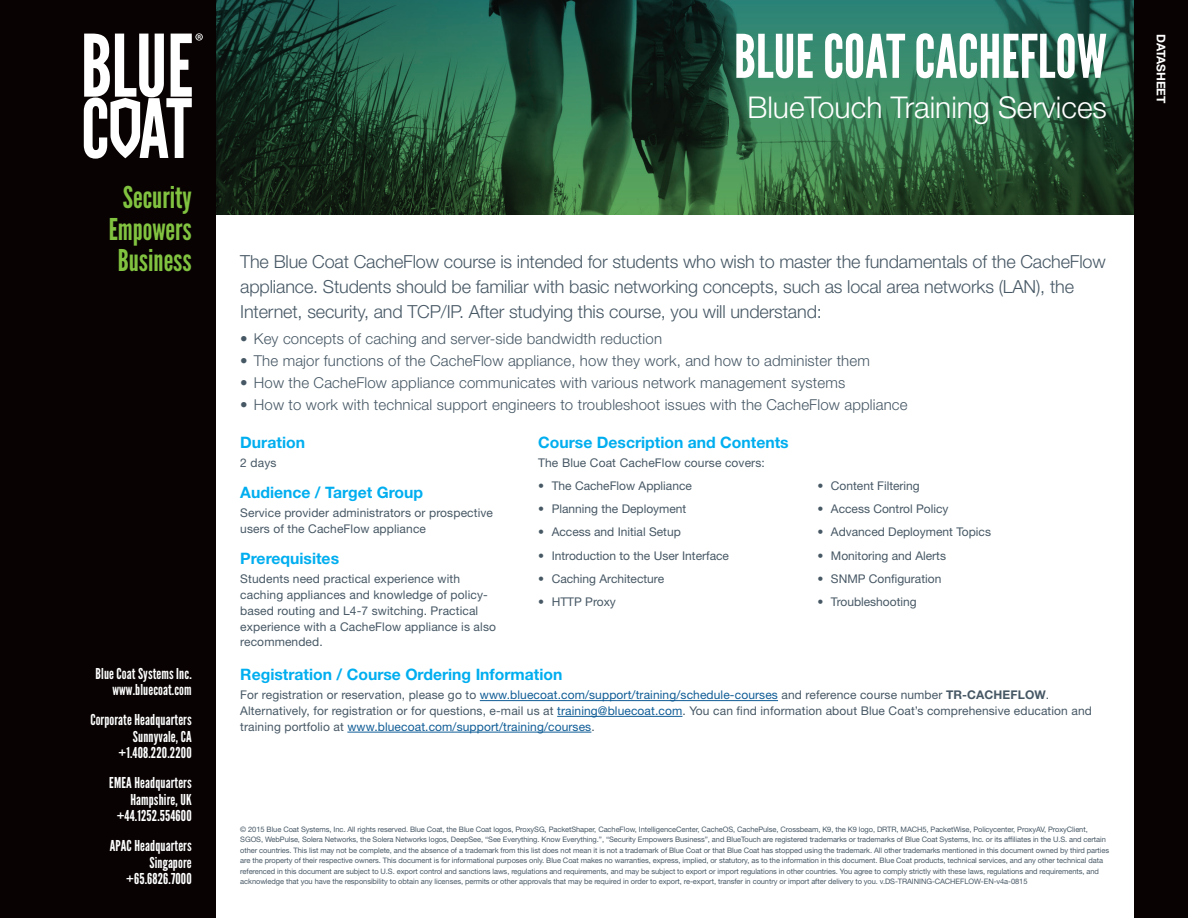
<style>
.page{position:relative;width:1188px;height:918px;background:#fff}
.page>*{position:absolute;margin:0;border:0;box-sizing:border-box;transform-origin:0 0}
.t1{font:60px "League Gothic";color:#fff}
.t2{font:300 30px "Helvetica Neue LT Std";color:#fff}
.t3{font:30px/31.5px "League Gothic";color:#81c340;text-align:center}
.t4{font:300 18px/24.8px "Helvetica Neue LT Std";letter-spacing:-.01em;color:#475865}
.t5{font:700 15.75px "Helvetica Neue LT Std";color:#00aeef}
.t6{font:300 15px "Helvetica Neue LT Std";letter-spacing:.01em;color:#475865}
.t7{font:15px/16.5px "League Gothic";letter-spacing:.01em;color:#fff;text-align:right}
.t8{font:12px/15.8px "Helvetica Neue LT Std";letter-spacing:.01em;color:#475865}
.t9{font:700 12px "Helvetica Neue LT Std";letter-spacing:-.01em;color:#fff}
.t10{font:7.5px/10.5px "Helvetica Neue LT Std";letter-spacing:-.01em;color:#475865}
.s1{color:#105d96}
.s2{font-weight:700}
</style>
<div class="page">
<img style="left:216px;top:0;width:918px;height:215px">
<div style="left:0;top:0;width:216px;height:918px;background:#080302"></div>
<div style="left:1134px;top:0;width:54px;height:918px;background:#080302"></div>
<svg style="left:84px;top:33px;width:119px;height:126px"></svg>
<hr style="left:480px;top:700px;width:298px;height:1px;background:#105d96">
<hr style="left:557px;top:716px;width:125px;height:1px;background:#105d96">
<hr style="left:347px;top:732px;width:244px;height:1px;background:#105d96">
<h2 class="t3" style="left:109px;top:182px;width:84px">Security<br>Empowers<br>Business</h2>
<h3 class="t7" style="left:96px;top:665px;width:98px">Blue Coat Systems Inc. www.bluecoat.com</h3>
<h3 class="t7" style="left:90px;top:712px;width:103px">Corporate Headquarters<br>Sunnyvale, CA +1.408.220.2200</h3>
<h3 class="t7" style="left:109px;top:775px;width:84px">EMEA Headquarters<br>Hampshire, UK +44.1252.554600</h3>
<h3 class="t7" style="left:110px;top:838px;width:84px">APAC Headquarters<br>Singapore +65.6826.7000</h3>
<h1 class="t1" style="left:734px;top:21px;width:375px">BLUE COAT CACHEFLOW</h1>
<h2 class="t2" style="left:747px;top:89px;width:361px">BlueTouch Training Services</h2>
<h3 class="t9" style="left:1168px;top:34px;width:71px;rotate:90deg">DATASHEET</h3>
<p class="t4" style="left:240px;top:249px;width:867px">The Blue Coat CacheFlow course is intended for students who wish to master the fundamentals of the CacheFlow appliance. Students should be familiar with basic networking concepts, such as local area networks (LAN), the<br>Internet, security, and TCP/IP. After studying this course, you will understand:</p>
<h3 class="t6" style="left:240px;top:329px;width:423px">• Key concepts of caching and server-side bandwidth reduction</h3>
<h3 class="t6" style="left:240px;top:351px;width:631px">• The major functions of the CacheFlow appliance, how they work, and how to administer them</h3>
<h3 class="t6" style="left:240px;top:373px;width:606px">• How the CacheFlow appliance communicates with various network management systems</h3>
<h3 class="t6" style="left:240px;top:395px;width:669px">• How to work with technical support engineers to troubleshoot issues with the CacheFlow appliance</h3>
<h3 class="t5" style="left:240px;top:432px;width:66px">Duration</h3>
<h3 class="t8" style="left:240px;top:454px;width:38px">2 days</h3>
<h3 class="t5" style="left:240px;top:483px;width:184px">Audience / Target Group</h3>
<h3 class="t8" style="left:240px;top:505px;width:254px">Service provider administrators or prospective users of the CacheFlow appliance</h3>
<h3 class="t5" style="left:240px;top:549px;width:100px">Prerequisites</h3>
<h3 class="t8" style="left:240px;top:571px;width:257px">Students need practical experience with caching appliances and knowledge of policy&shy;based routing and L4-7 switching. Practical experience with a CacheFlow appliance is also recommended.</h3>
<h3 class="t5" style="left:538px;top:432px;width:252px">Course Description and Contents</h3>
<h3 class="t8" style="left:538px;top:454px;width:228px">The Blue Coat CacheFlow course covers:</h3>
<h3 class="t8" style="left:538px;top:478px;width:155px">• The CacheFlow Appliance</h3>
<h3 class="t8" style="left:538px;top:501px;width:150px">• Planning the Deployment</h3>
<h3 class="t8" style="left:538px;top:524px;width:144px">• Access and Initial Setup</h3>
<h3 class="t8" style="left:538px;top:547px;width:192px">• Introduction to the User Interface</h3>
<h3 class="t8" style="left:538px;top:571px;width:127px">• Caching Architecture</h3>
<h3 class="t8" style="left:538px;top:594px;width:79px">• HTTP Proxy</h3>
<h3 class="t8" style="left:817px;top:478px;width:104px">• Content Filtering</h3>
<h3 class="t8" style="left:817px;top:501px;width:133px">• Access Control Policy</h3>
<h3 class="t8" style="left:817px;top:524px;width:175px">• Advanced Deployment Topics</h3>
<h3 class="t8" style="left:817px;top:547px;width:130px">• Monitoring and Alerts</h3>
<h3 class="t8" style="left:817px;top:571px;width:125px">• SNMP Configuration</h3>
<h3 class="t8" style="left:817px;top:594px;width:101px">• Troubleshooting</h3>
<h3 class="t5" style="left:240px;top:665px;width:324px">Registration / Course Ordering Information</h3>
<p class="t8" style="left:240px;top:687px;width:853px">For registration or reservation, please go to <span class="s1">www.bluecoat.com/support/training/schedule-courses</span> and reference course number <span class="s2">TR-CACHEFLOW</span>.<br>Alternatively, for registration or for questions, e-mail us at <span class="s1">training@bluecoat.com</span>. You can find information about Blue Coat’s comprehensive education and training portfolio at <span class="s1">www.bluecoat.com/support/training/courses</span>.</p>
<p class="t10" style="left:240px;top:824px;width:870px">© 2015 Blue Coat Systems, Inc. All rights reserved. Blue Coat, the Blue Coat logos, ProxySG, PacketShaper, CacheFlow, IntelligenceCenter, CacheOS, CachePulse, Crossbeam, K9, the K9 logo, DRTR, MACH5, PacketWise, Policycenter, ProxyAV, ProxyClient, SGOS, WebPulse, Solera Networks, the Solera Networks logos, DeepSee, “See Everything. Know Everything.”, “Security Empowers Business”, and BlueTouch are registered trademarks or trademarks of Blue Coat Systems, Inc. or its affiliates in the U.S. and certain other countries. This list may not be complete, and the absence of a trademark from this list does not mean it is not a trademark of Blue Coat or that Blue Coat has stopped using the trademark. All other trademarks mentioned in this document owned by third parties are the property of their respective owners. This document is for informational purposes only. Blue Coat makes no warranties, express, implied, or statutory, as to the information in this document. Blue Coat products, technical services, and any other technical data referenced in this document are subject to U.S. export control and sanctions laws, regulations and requirements, and may be subject to export or import regulations in other countries. You agree to comply strictly with these laws, regulations and requirements, and acknowledge that you have the responsibility to obtain any licenses, permits or other approvals that may be required in order to export, re-export, transfer in country or import after delivery to you. v.DS-TRAINING-CACHEFLOW-EN-v4a-0815</p>
</div>
